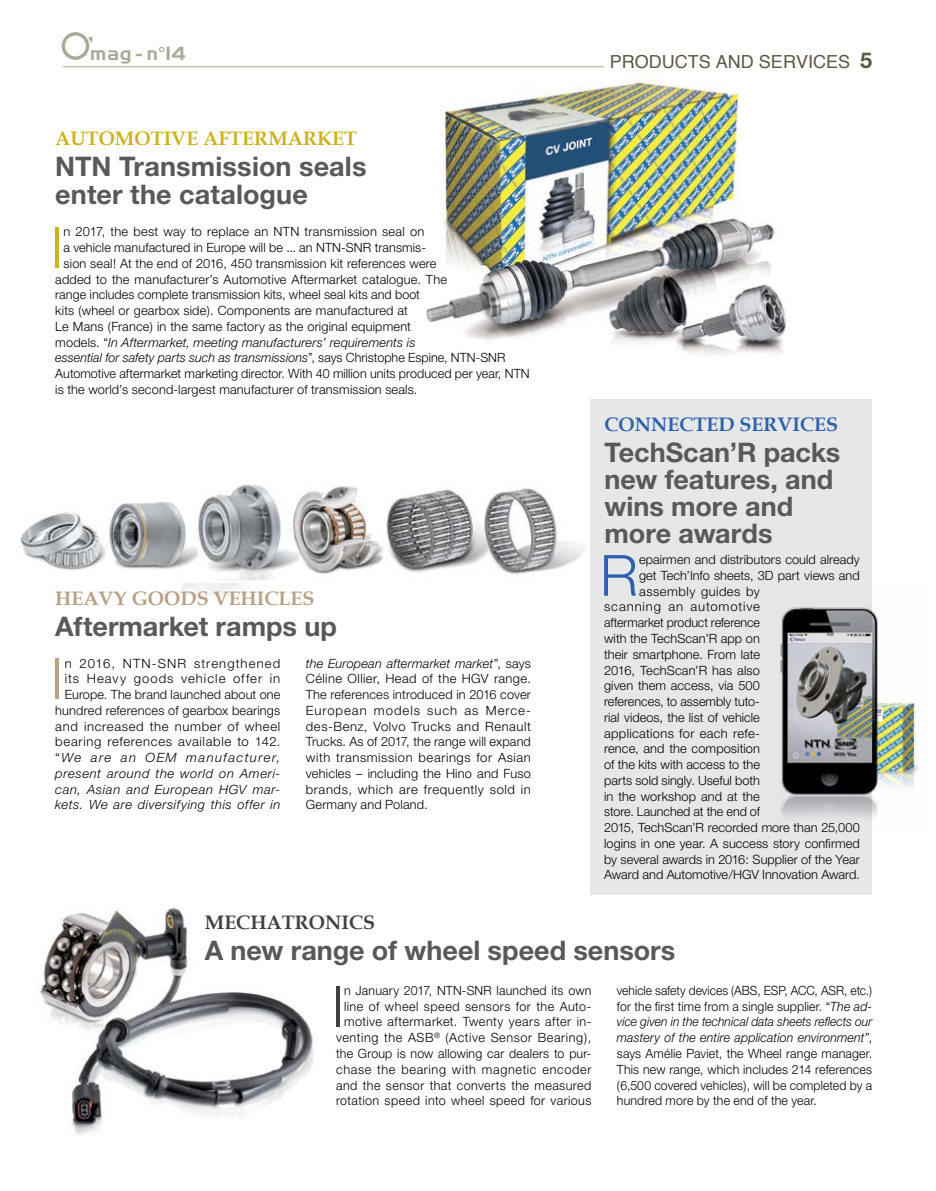
<style>
.page{position:relative;width:936px;height:1191px;background:#fff}
.page>*{position:absolute;margin:0;border:0;box-sizing:border-box;transform-origin:0 0}
.t1{font:300 56.85px "Helvetica Neue";color:#cdb221}
.t2{font:300 56.85px "Helvetica Neue";color:#2e60ad}
.t3{font:300 56.85px "Helvetica Neue";color:#414042}
.t4{font:300 56.85px "Helvetica Neue";color:#b8a085}
.t5{font:700 27px/27px "Helvetica Neue";color:#58595b}
.t6{font:700 19.5px "Book Antiqua";color:#cdb221}
.t7{font:700 19.5px "Book Antiqua";color:#b8a085}
.t8{font:700 19.5px "Book Antiqua";color:#2e60ad}
.t9{font:700 19.5px "Book Antiqua";color:#414042}
.t10{font:18.45px "Handel Gothic BT";color:#aaa998}
.t11{font:18px "Helvetica";color:#5b5945}
.t12{font:300 12.75px/15.8px "Helvetica Neue";letter-spacing:.01em;color:#000;text-align:justify}
.t13{font:300 12.75px/15.8px "Helvetica Neue";letter-spacing:.01em;color:#000;text-align:justify;scale:.95 1}
.t14{font:300 12.75px/15.8px "Helvetica Neue";letter-spacing:.035em;color:#000;text-align:right}
.t15{font:300 12.75px/15.8px "Helvetica Neue";letter-spacing:.05em;color:#000;text-align:right}
.t16{font:italic 300 12.75px "Helvetica Neue";letter-spacing:.005em;color:#000}
.t17{font:300 12.75px "Helvetica Neue";letter-spacing:-.01em;color:#000}
.t18{font:300 12.75px "Helvetica Neue";letter-spacing:.065em;color:#000}
.s1{font-style:normal}
.s2{font-style:italic}
.s3{font-family:"Helvetica Neue";font-weight:700;font-size:21.75px}
</style>
<div class="page">
<div style="left:590px;top:400px;width:282px;height:495px;background:#e6e7e8"></div>
<img style="left:426px;top:78px;width:360px;height:276px">
<img style="left:40px;top:908px;width:273px;height:227px">
<hr style="left:63px;top:66px;width:541px;height:1px;background:#aaa998">
<svg style="left:62px;top:32px;width:27px;height:28px"></svg>
<div style="left:65px;top:36px;width:21px;height:20px;background:#fff;border-radius:50%"></div>
<img style="left:20px;top:484px;width:566px;height:112px">
<img style="left:780px;top:607px;width:139px;height:210px">
<h3 class="t10" style="left:88px;top:42px;width:99px"><sup>’</sup>mag - n°14</h3>
<h3 class="t6" style="left:55px;top:127px;width:303px">AUTOMOTIVE AFTERMARKET</h3>
<h2 class="t5" style="left:55px;top:152px;width:313px;line-height:27.5px">NTN Transmission seals enter the catalogue</h2>
<h1 class="t1" style="left:51px;top:213px;width:14px">I</h1>
<p class="t12" style="left:64px;top:224px;width:362px">n 2017, the best way to replace an NTN transmission seal on</p>
<p class="t12" style="left:64px;top:239px;width:364px">a vehicle manufactured in Europe will be ... an NTN-SNR transmis-</p>
<p class="t12" style="left:64px;top:255px;width:374px">sion seal! At the end of 2016, 450 transmission kit references were</p>
<p class="t12" style="left:55px;top:271px;width:393px">added to the manufacturer’s Automotive Aftermarket catalogue. The</p>
<p class="t12" style="left:55px;top:287px;width:366px">range includes complete transmission kits, wheel seal kits and boot</p>
<p class="t12" style="left:55px;top:302px;width:354px">kits (wheel or gearbox side). Components are manufactured at</p>
<p class="t12" style="left:55px;top:318px;width:357px">Le Mans (France) in the same factory as the original equipment</p>
<p class="t16" style="left:55px;top:334px;width:362px"><span class="s1">models. “</span>In Aftermarket, meeting manufacturers’ requirements is</p>
<p class="t16" style="left:55px;top:350px;width:451px">essential for safety parts such as transmissions<span class="s1">”, says Christophe Espine, NTN-SNR</span></p>
<p class="t12" style="left:55px;top:365px;width:475px">Automotive aftermarket marketing director. With 40 million units produced per year, NTN</p>
<p class="t12" style="left:55px;top:381px;width:363px">is the world’s second-largest manufacturer of transmission seals.</p>
<h3 class="t7" style="left:55px;top:587px;width:260px">HEAVY GOODS VEHICLES</h3>
<h2 class="t5" style="left:55px;top:613px;width:283px">Aftermarket ramps up</h2>
<p class="t15" style="left:55px;top:655px;width:226px">n 2016, NTN-SNR strengthened its Heavy goods vehicle offer in Europe. The brand launched about one hundred references of gearbox bearings and increased the number of wheel bearing references available to 142. “<span class="s2">We are an OEM manufacturer, present around the world on Ameri&shy;can, Asian and European HGV mar&shy;kets. We are diversifying this offer in</span></p>
<p class="t12" style="left:306px;top:655px;width:226px"><span class="s2">the European aftermarket market</span>”, says Céline Ollier, Head of the HGV range.<br>The references introduced in 2016 cover European models such as Merce&shy;des-Benz, Volvo Trucks and Renault Trucks. As of 2017, the range will expand with transmission bearings for Asian vehicles – including the Hino and Fuso brands, which are frequently sold in Germany and Poland.</p>
<h1 class="t4" style="left:51px;top:644px;width:14px">I</h1>
<h3 class="t11" style="left:610px;top:48px;width:264px">PRODUCTS AND SERVICES <span class="s3">5</span></h3>
<h3 class="t8" style="left:604px;top:413px;width:235px">CONNECTED SERVICES</h3>
<h2 class="t5" style="left:604px;top:439px;width:237px">TechScan’R packs new features, and wins more and more awards</h2>
<h1 class="t2" style="left:600px;top:541px;width:39px">R</h1>
<p class="t12" style="left:639px;top:551px;width:222px">epairmen and distributors could already</p>
<p class="t12" style="left:639px;top:567px;width:222px">get Tech’Info sheets, 3D part views and</p>
<p class="t14" style="left:639px;top:583px;width:122px">assembly guides by</p>
<p class="t18" style="left:604px;top:599px;width:157px">scanning an automotive</p>
<p class="t17" style="left:604px;top:615px;width:157px">aftermarket product reference</p>
<p class="t12" style="left:604px;top:630px;width:157px">with the TechScan’R app on</p>
<p class="t12" style="left:604px;top:646px;width:157px">their smartphone. From late</p>
<p class="t12" style="left:604px;top:662px;width:157px">2016, TechScan’R has also</p>
<p class="t12" style="left:604px;top:677px;width:157px">given them access, via 500</p>
<p class="t12" style="left:604px;top:693px;width:157px">references, to assembly tuto-</p>
<p class="t12" style="left:604px;top:709px;width:157px">rial videos, the list of vehicle</p>
<p class="t12" style="left:604px;top:725px;width:157px">applications for each refe-</p>
<p class="t12" style="left:604px;top:740px;width:157px">rence, and the composition</p>
<p class="t12" style="left:604px;top:756px;width:157px">of the kits with access to the</p>
<p class="t12" style="left:604px;top:772px;width:157px">parts sold singly. Useful both</p>
<p class="t12" style="left:604px;top:788px;width:157px">in the workshop and at the</p>
<p class="t12" style="left:604px;top:803px;width:157px">store. Launched at the end of</p>
<p class="t12" style="left:604px;top:819px;width:257px">2015, TechScan’R recorded more than 25,000</p>
<p class="t12" style="left:604px;top:835px;width:257px">logins in one year. A success story confirmed</p>
<p class="t12" style="left:604px;top:851px;width:257px">by several awards in 2016: Supplier of the Year</p>
<p class="t12" style="left:604px;top:866px;width:257px">Award and Automotive/HGV Innovation Award.</p>
<h3 class="t9" style="left:205px;top:911px;width:172px">MECHATRONICS</h3>
<h2 class="t5" style="left:205px;top:936px;width:472px">A new range of wheel speed sensors</h2>
<p class="t14" style="left:336px;top:982px;width:257px">n January 2017, NTN-SNR launched its own line of wheel speed sensors for the Auto&shy;motive aftermarket. Twenty years after in&shy;venting the ASB<sup>®</sup> (Active Sensor Bearing), the Group is now allowing car dealers to pur&shy;chase the bearing with magnetic encoder and the sensor that converts the measured rotation speed into wheel speed for various</p>
<p class="t13" style="left:617px;top:982px;width:270px">vehicle safety devices (ABS, ESP, ACC, ASR, etc.) for the first time from a single supplier. “<span class="s2">The ad&shy;vice given in the technical data sheets reflects our mastery of the entire application environment</span>”, says Amélie Paviet, the Wheel range manager.<br>This new range, which includes 214 references (6,500 covered vehicles), will be completed by a hundred more by the end of the year.</p>
<h1 class="t3" style="left:332px;top:971px;width:14px">I</h1>
</div>
